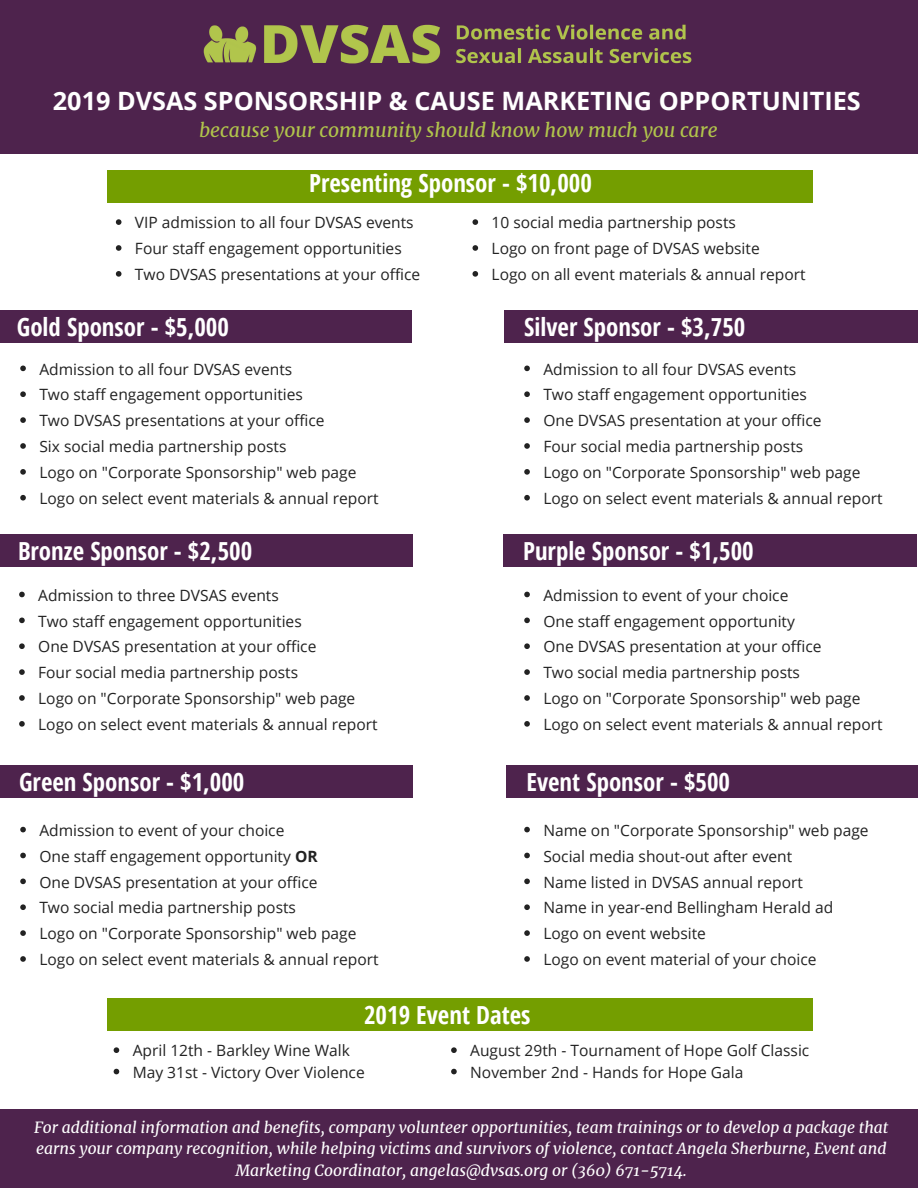
<style>
.page{position:relative;width:918px;height:1188px;background:#fff}
.page>*{position:absolute;margin:0;border:0;box-sizing:border-box;transform-origin:0 0}
.t1{font:700 25.2px "Open Sans";color:#fff}
.t2{font:700 condensed 24.9px "Open Sans";color:#fff}
.t3{font:italic 19.2px "Merriweather";color:#b1c54b}
.t4{font:15.6px/25.8px "Open Sans";color:#222}
.t5{font:italic 15.6px/21.3px "Merriweather";color:#fff;text-align:center}
.s1{font-weight:700}
</style>
<div class="page">
<div style="left:0;top:0;width:918px;height:154px;background:#4e234d"></div>
<div style="left:107px;top:170px;width:705px;height:33px;background:#749e00"></div>
<svg style="left:116px;top:219px;width:6px;height:6px"></svg>
<svg style="left:116px;top:245px;width:6px;height:6px"></svg>
<svg style="left:116px;top:271px;width:6px;height:6px"></svg>
<svg style="left:472px;top:219px;width:6px;height:6px"></svg>
<svg style="left:472px;top:245px;width:6px;height:6px"></svg>
<svg style="left:472px;top:271px;width:6px;height:6px"></svg>
<div style="left:0;top:310px;width:412px;height:33px;background:#4e234d"></div>
<svg style="left:20px;top:366px;width:6px;height:5px"></svg>
<svg style="left:20px;top:391px;width:6px;height:6px"></svg>
<svg style="left:20px;top:417px;width:6px;height:6px"></svg>
<svg style="left:20px;top:443px;width:6px;height:6px"></svg>
<svg style="left:20px;top:469px;width:6px;height:6px"></svg>
<svg style="left:20px;top:495px;width:6px;height:6px"></svg>
<div style="left:504px;top:310px;width:414px;height:33px;background:#4e234d"></div>
<div style="left:0;top:534px;width:413px;height:33px;background:#4e234d"></div>
<div style="left:503px;top:534px;width:414px;height:33px;background:#4e234d"></div>
<div style="left:0;top:765px;width:413px;height:33px;background:#4e234d"></div>
<div style="left:506px;top:765px;width:412px;height:33px;background:#4e234d"></div>
<svg style="left:524px;top:366px;width:6px;height:5px"></svg>
<svg style="left:524px;top:391px;width:6px;height:6px"></svg>
<svg style="left:524px;top:417px;width:6px;height:6px"></svg>
<svg style="left:524px;top:443px;width:6px;height:6px"></svg>
<svg style="left:524px;top:469px;width:6px;height:6px"></svg>
<svg style="left:524px;top:495px;width:6px;height:6px"></svg>
<svg style="left:19px;top:592px;width:6px;height:5px"></svg>
<svg style="left:19px;top:618px;width:6px;height:5px"></svg>
<svg style="left:19px;top:643px;width:6px;height:6px"></svg>
<svg style="left:19px;top:669px;width:6px;height:6px"></svg>
<svg style="left:19px;top:695px;width:6px;height:6px"></svg>
<svg style="left:19px;top:721px;width:6px;height:6px"></svg>
<svg style="left:524px;top:592px;width:6px;height:5px"></svg>
<svg style="left:524px;top:618px;width:6px;height:5px"></svg>
<svg style="left:524px;top:643px;width:6px;height:6px"></svg>
<svg style="left:524px;top:669px;width:6px;height:6px"></svg>
<svg style="left:524px;top:695px;width:6px;height:6px"></svg>
<svg style="left:524px;top:721px;width:6px;height:6px"></svg>
<svg style="left:20px;top:827px;width:6px;height:5px"></svg>
<svg style="left:20px;top:853px;width:6px;height:5px"></svg>
<svg style="left:20px;top:879px;width:6px;height:5px"></svg>
<svg style="left:20px;top:904px;width:6px;height:6px"></svg>
<svg style="left:20px;top:930px;width:6px;height:6px"></svg>
<svg style="left:20px;top:956px;width:6px;height:6px"></svg>
<svg style="left:524px;top:827px;width:6px;height:5px"></svg>
<svg style="left:524px;top:853px;width:6px;height:5px"></svg>
<svg style="left:524px;top:879px;width:6px;height:5px"></svg>
<svg style="left:524px;top:904px;width:6px;height:6px"></svg>
<svg style="left:524px;top:930px;width:6px;height:6px"></svg>
<svg style="left:524px;top:956px;width:6px;height:6px"></svg>
<div style="left:0;top:1109px;width:918px;height:79px;background:#4e234d"></div>
<img style="left:203px;top:24px;width:489px;height:40px">
<svg style="left:114px;top:1047px;width:5px;height:6px"></svg>
<svg style="left:114px;top:1069px;width:5px;height:5px"></svg>
<div style="left:107px;top:998px;width:705px;height:33px;background:#749e00"></div>
<svg style="left:451px;top:1047px;width:6px;height:6px"></svg>
<svg style="left:451px;top:1069px;width:6px;height:5px"></svg>
<h1 class="t1" style="left:53px;top:83px;width:809px">2019 DVSAS SPONSORSHIP &amp; CAUSE MARKETING OPPORTUNITIES</h1>
<p class="t3" style="left:199px;top:118px;width:520px">because your community should know how much you care</p>
<h2 class="t2" style="left:309px;top:166px;width:284px">Presenting Sponsor - $10,000</h2>
<p class="t4" style="left:135px;top:209px;width:287px">VIP admission to all four DVSAS events<br>Four staff engagement opportunities<br>Two DVSAS presentations at your office</p>
<p class="t4" style="left:492px;top:209px;width:316px">10 social media partnership posts<br>Logo on front page of DVSAS website<br>Logo on all event materials &amp; annual report</p>
<h2 class="t2" style="left:17px;top:310px;width:214px">Gold Sponsor - $5,000</h2>
<p class="t4" style="left:39px;top:356px;width:341px">Admission to all four DVSAS events<br>Two staff engagement opportunities<br>Two DVSAS presentations at your office<br>Six social media partnership posts<br>Logo on "Corporate Sponsorship" web page Logo on select event materials &amp; annual report</p>
<h2 class="t2" style="left:524px;top:310px;width:223px">Silver Sponsor - $3,750</h2>
<p class="t4" style="left:543px;top:356px;width:341px">Admission to all four DVSAS events<br>Two staff engagement opportunities<br>One DVSAS presentation at your office<br>Four social media partnership posts<br>Logo on "Corporate Sponsorship" web page Logo on select event materials &amp; annual report</p>
<h2 class="t2" style="left:18px;top:534px;width:236px">Bronze Sponsor - $2,500</h2>
<h2 class="t2" style="left:523px;top:534px;width:232px">Purple Sponsor - $1,500</h2>
<p class="t4" style="left:38px;top:582px;width:341px">Admission to three DVSAS events<br>Two staff engagement opportunities<br>One DVSAS presentation at your office<br>Four social media partnership posts<br>Logo on "Corporate Sponsorship" web page Logo on select event materials &amp; annual report</p>
<p class="t4" style="left:543px;top:582px;width:341px">Admission to event of your choice<br>One staff engagement opportunity<br>One DVSAS presentation at your office<br>Two social media partnership posts<br>Logo on "Corporate Sponsorship" web page Logo on select event materials &amp; annual report</p>
<h2 class="t2" style="left:19px;top:764px;width:227px">Green Sponsor - $1,000</h2>
<h2 class="t2" style="left:526px;top:764px;width:205px">Event Sponsor - $500</h2>
<p class="t4" style="left:39px;top:817px;width:341px">Admission to event of your choice<br>One staff engagement opportunity <span class="s1">OR<br></span>One DVSAS presentation at your office<br>Two social media partnership posts<br>Logo on "Corporate Sponsorship" web page Logo on select event materials &amp; annual report</p>
<p class="t4" style="left:543px;top:817px;width:327px">Name on "Corporate Sponsorship" web page Social media shout-out after event<br>Name listed in DVSAS annual report<br>Name in year-end Bellingham Herald ad Logo on event website<br>Logo on event material of your choice</p>
<h2 class="t2" style="left:364px;top:997px;width:168px">2019 Event Dates</h2>
<p class="t4" style="left:470px;top:1040px;width:341px;line-height:21.3px">August 29th - Tournament of Hope Golf Classic<br>November 2nd - Hands for Hope Gala</p>
<p class="t4" style="left:133px;top:1040px;width:234px;line-height:21.3px">April 12th - Barkley Wine Walk<br>May 31st - Victory Over Violence</p>
<p class="t5" style="left:34px;top:1117px;width:856px">For additional information and benefits, company volunteer opportunities, team trainings or to develop a package that earns your company recognition, while helping victims and survivors of violence, contact Angela Sherburne, Event and<br>Marketing Coordinator, angelas@dvsas.org or (360) 671-5714.</p>
</div>
